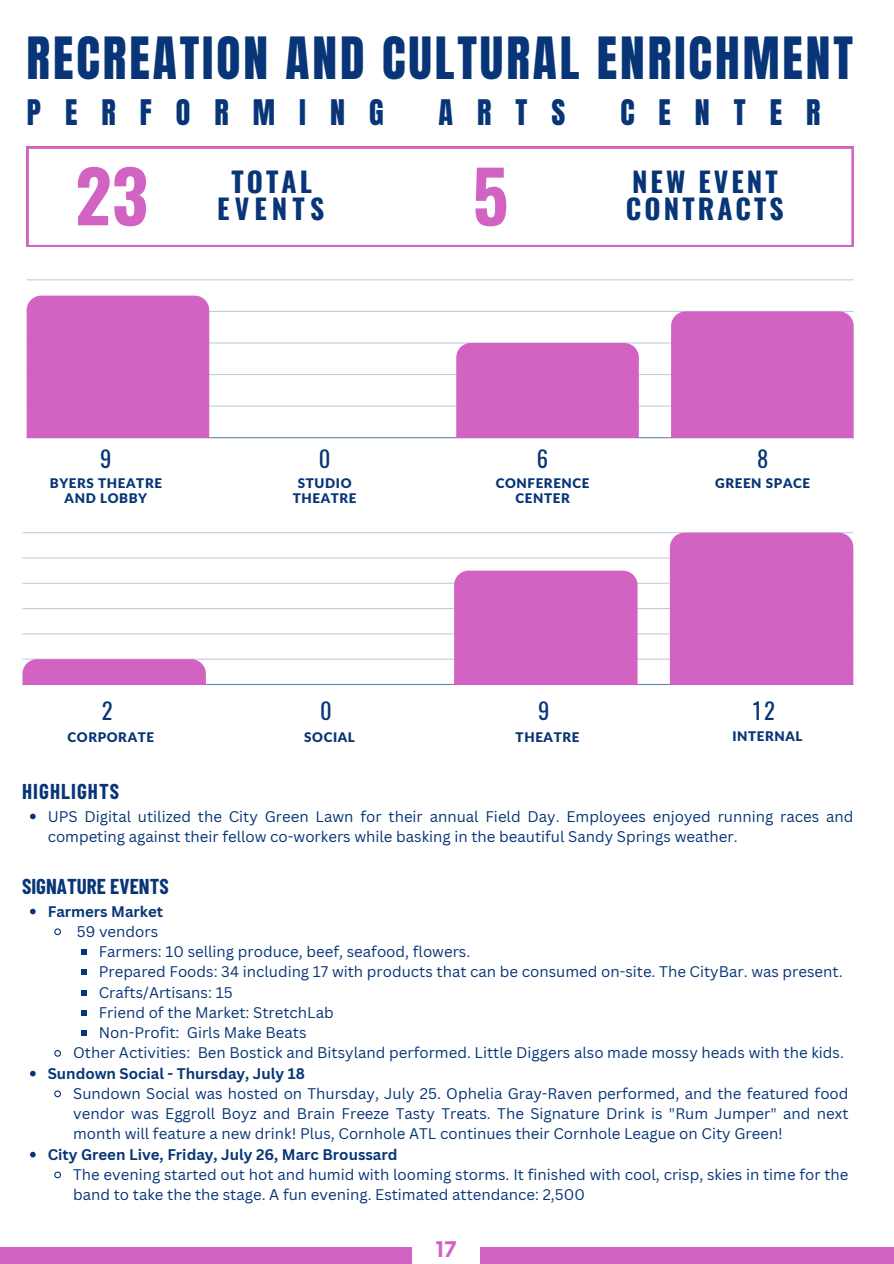
<style>
.page{position:relative;width:894px;height:1264px;background:#fff}
.page>*{position:absolute;margin:0;border:0;box-sizing:border-box;transform-origin:0 0}
.t1{font:700 71.1px "Oswald";color:#d363c3}
.t2{font:49.5px "Anton";letter-spacing:.06em;color:#073577}
.t3{font:30px "Anton";letter-spacing:.8em;color:#073577}
.t4{font:700 27.6px "Oswald";letter-spacing:.11em;color:#073577}
.t5{font:22.5px "Oswald";color:#073577}
.t6{font:700 21px "Barlow Condensed";color:#073577}
.t7{font:700 21px "Barlow Condensed";letter-spacing:.05em;color:#073577}
.t8{font:700 21px "Now";color:#d363c3}
.t9{font:15px/20.2px "Canva Sans";color:#073577}
.t10{font:700 15px "Canva Sans";color:#073577}
.t11{font:900 13.35px/15.6px "Lato Latin";letter-spacing:.045em;color:#073577;text-align:center}
.s1{font-weight:700}
</style>
<div class="page">
<div style="left:0;top:1247px;width:893px;height:16px;background:#d363c3"></div>
<div style="left:412px;top:1230px;width:68px;height:33px;background:#fff"></div>
<hr style="left:22px;top:684px;width:831px;height:1px;background:#073577;opacity:.6">
<hr style="left:22px;top:658px;width:831px;height:1px;background:#e7ebf2">
<hr style="left:22px;top:633px;width:831px;height:1px;background:#d5dce8">
<hr style="left:22px;top:608px;width:831px;height:1px;background:#c2cddd">
<hr style="left:22px;top:582px;width:831px;height:2px;background:#073577;opacity:.25">
<hr style="left:22px;top:557px;width:831px;height:1px;background:#dbe2eb">
<hr style="left:22px;top:532px;width:831px;height:1px;background:#c8d2e1">
<div style="left:22px;top:659px;width:184px;height:25px;background:#d363c3"></div>
<div style="left:454px;top:570px;width:183px;height:114px;background:#d363c3"></div>
<div style="left:669px;top:532px;width:184px;height:152px;background:#d363c3"></div>
<hr style="left:27px;top:437px;width:826px;height:1px;background:#073577;opacity:.6">
<hr style="left:27px;top:405px;width:826px;height:1px;background:#e4e9f0">
<hr style="left:27px;top:374px;width:826px;height:1px;background:#c0ccdc">
<hr style="left:27px;top:342px;width:826px;height:1px;background:#dbe1eb">
<hr style="left:27px;top:311px;width:826px;height:1px;background:#c2cddd">
<hr style="left:27px;top:279px;width:826px;height:1px;background:#d2dae6">
<div style="left:27px;top:295px;width:182px;height:142px;background:#d363c3"></div>
<div style="left:456px;top:343px;width:182px;height:94px;background:#d363c3"></div>
<div style="left:671px;top:311px;width:182px;height:126px;background:#d363c3"></div>
<svg style="left:27px;top:147px;width:826px;height:100px"></svg>
<svg style="left:30px;top:813px;width:6px;height:6px"></svg>
<svg style="left:30px;top:908px;width:6px;height:6px"></svg>
<svg style="left:54px;top:928px;width:7px;height:8px"></svg>
<svg style="left:81px;top:949px;width:5px;height:5px"></svg>
<svg style="left:81px;top:969px;width:5px;height:6px"></svg>
<svg style="left:81px;top:990px;width:5px;height:5px"></svg>
<svg style="left:81px;top:1010px;width:5px;height:5px"></svg>
<svg style="left:81px;top:1030px;width:5px;height:5px"></svg>
<svg style="left:54px;top:1050px;width:7px;height:7px"></svg>
<svg style="left:30px;top:1070px;width:6px;height:6px"></svg>
<svg style="left:54px;top:1090px;width:7px;height:8px"></svg>
<svg style="left:30px;top:1151px;width:6px;height:6px"></svg>
<svg style="left:54px;top:1171px;width:7px;height:8px"></svg>
<p class="t2" style="left:27px;top:23px;width:827px">RECREATION AND CULTURAL ENRICHMENT</p>
<p class="t3" style="left:27px;top:91px;width:358px">PERFORMING</p>
<p class="t3" style="left:438px;top:91px;width:128px">ARTS</p>
<p class="t3" style="left:620px;top:91px;width:202px">CENTER</p>
<h4 class="t1" style="left:75px;top:140px;width:75px">23</h4>
<p class="t4" style="left:231px;top:160px;width:82px">TOTAL</p>
<p class="t4" style="left:217px;top:187px;width:109px">EVENTS</p>
<p class="t1" style="left:472px;top:140px;width:38px">5</p>
<p class="t4" style="left:632px;top:160px;width:147px">NEW EVENT</p>
<p class="t4" style="left:625px;top:187px;width:159px">CONTRACTS</p>
<p class="t5" style="left:100px;top:441px;width:13px">9</p>
<p class="t5" style="left:319px;top:441px;width:13px">0</p>
<p class="t5" style="left:537px;top:441px;width:13px">6</p>
<p class="t5" style="left:756px;top:441px;width:13px">8</p>
<p class="t11" style="left:50px;top:476px;width:114px">BYERS THEATRE</p>
<p class="t11" style="left:65px;top:491px;width:84px">AND LOBBY</p>
<p class="t11" style="left:495px;top:476px;width:95px">CONFERENCE<br>CENTER</p>
<p class="t11" style="left:715px;top:476px;width:96px">GREEN SPACE</p>
<p class="t11" style="left:298px;top:476px;width:55px">STUDIO</p>
<p class="t11" style="left:293px;top:491px;width:65px">THEATRE</p>
<p class="t5" style="left:102px;top:693px;width:12px">2</p>
<p class="t5" style="left:320px;top:693px;width:13px">0</p>
<p class="t5" style="left:538px;top:692px;width:13px">9</p>
<p class="t5" style="left:752px;top:692px;width:24px">12</p>
<h3 class="t11" style="left:67px;top:730px;width:88px">CORPORATE</h3>
<p class="t11" style="left:304px;top:730px;width:52px">SOCIAL</p>
<h2 class="t11" style="left:515px;top:729px;width:65px">THEATRE</h2>
<h2 class="t11" style="left:732px;top:729px;width:72px">INTERNAL</h2>
<h3 class="t7" style="left:22px;top:778px;width:99px">HIGHLIGHTS</h3>
<p class="t9" style="left:48px;top:805px;width:806px">UPS Digital utilized the City Green Lawn for their annual Field Day. Employees enjoyed running races and competing against their fellow co-workers while basking in the beautiful Sandy Springs weather.</p>
<p class="t6" style="left:22px;top:873px;width:148px">SIGNATURE EVENTS</p>
<p class="t10" style="left:48px;top:900px;width:117px">Farmers Market</p>
<p class="t9" style="left:77px;top:920px;width:83px">59 vendors</p>
<p class="t9" style="left:99px;top:941px;width:373px">Farmers: 10 selling produce, beef, seafood, flowers.</p>
<p class="t9" style="left:99px;top:961px;width:745px">Prepared Foods: 34 including 17 with products that can be consumed on-site. The CityBar. was present.</p>
<p class="t9" style="left:99px;top:981px;width:135px">Crafts/Artisans: 15</p>
<p class="t9" style="left:99px;top:1001px;width:236px">Friend of the Market: StretchLab</p>
<p class="t9" style="left:99px;top:1022px;width:82px">Non-Profit:</p>
<p class="t9" style="left:73px;top:1022px;width:235px;text-indent:114px">Girls Make Beats<br>Other Activities:</p>
<p class="t9" style="left:48px;top:1042px;width:797px;text-indent:150px">Ben Bostick and Bitsyland performed. Little Diggers also made mossy heads with the kids.<br><span class="s1">Sundown Social - Thursday, July 18</span></p>
<p class="t9" style="left:73px;top:1082px;width:776px">Sundown Social was hosted on Thursday, July 25. Ophelia Gray-Raven performed, and the featured food</p>
<p class="t9" style="left:73px;top:1103px;width:776px">vendor was Eggroll Boyz and Brain Freeze Tasty Treats. The Signature Drink is "Rum Jumper" and next</p>
<p class="t9" style="left:73px;top:1123px;width:711px">month will feature a new drink! Plus, Cornhole ATL continues their Cornhole League on City Green!</p>
<p class="t10" style="left:48px;top:1143px;width:351px">City Green Live, Friday, July 26, Marc Broussard</p>
<p class="t9" style="left:73px;top:1163px;width:776px">The evening started out hot and humid with looming storms. It finished with cool, crisp, skies in time for the band to take the the stage. A fun evening. Estimated attendance: 2,500</p>
<h1 class="t8" style="left:436px;top:1237px;width:22px">17</h1>
</div>
